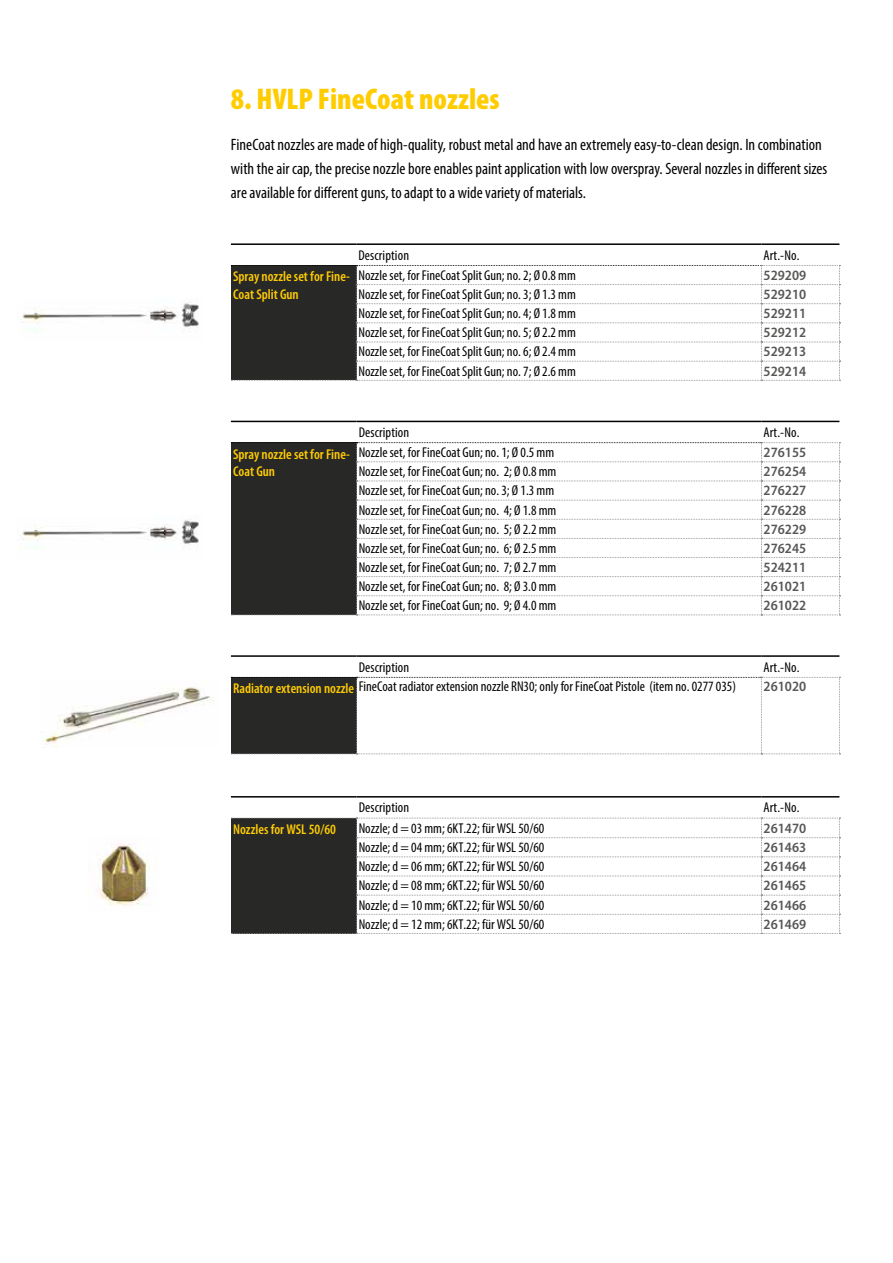
<style>
.page{position:relative;width:893px;height:1263px;background:#fff}
.page>*{position:absolute;margin:0;border:0;box-sizing:border-box;transform-origin:0 0}
.t1{font:900 condensed 30px "Myriad Pro";color:#fc0}
.t2{font:condensed 16.5px/24px "Myriad Pro";color:#000}
.t3{font:condensed 14.25px "Myriad Pro";color:#000}
.t4{font:600 semi-condensed 14.25px "Myriad Pro";color:#575756}
.t5{font:600 condensed 14.25px/17.1px "Myriad Pro";color:#fc0}
.s1{font-weight:600;color:#fc0}
</style>
<div class="page">
<hr style="left:231px;top:796px;width:126px;height:1px;background:#000">
<hr style="left:357px;top:796px;width:404px;height:1px;background:#000">
<hr style="left:761px;top:796px;width:78px;height:1px;background:#000">
<svg style="left:231px;top:818px;width:609px;height:116px"></svg>
<img style="left:89px;top:844px;width:60px;height:62px">
<hr style="left:231px;top:243px;width:125px;height:2px;background:#000">
<hr style="left:356px;top:243px;width:405px;height:2px;background:#000">
<hr style="left:761px;top:243px;width:78px;height:2px;background:#000">
<svg style="left:231px;top:265px;width:609px;height:116px"></svg>
<img style="left:22px;top:301px;width:177px;height:31px">
<hr style="left:231px;top:421px;width:126px;height:1px;background:#000">
<hr style="left:357px;top:421px;width:404px;height:1px;background:#000">
<hr style="left:761px;top:421px;width:78px;height:1px;background:#000">
<svg style="left:231px;top:442px;width:609px;height:173px"></svg>
<img style="left:22px;top:518px;width:177px;height:31px">
<hr style="left:231px;top:655px;width:126px;height:2px;background:#000">
<hr style="left:357px;top:655px;width:404px;height:2px;background:#000">
<hr style="left:761px;top:655px;width:78px;height:2px;background:#000">
<svg style="left:231px;top:677px;width:609px;height:77px"></svg>
<img style="left:41px;top:687px;width:173px;height:60px">
<h1 class="t1" style="left:231px;top:80px;width:270px">8. HVLP FineCoat nozzles</h1>
<p class="t2" style="left:231px;top:133px;width:598px">FineCoat nozzles are made of high-quality, robust metal and have an extremely easy-to-clean design. In combination with the air cap, the precise nozzle bore enables paint application with low overspray. Several nozzles in different sizes are available for different guns, to adapt to a wide variety of materials.</p>
<p class="t3" style="left:358px;top:246px;width:52px">Description</p>
<p class="t3" style="left:764px;top:246px;width:37px">Art.-No.</p>
<p class="t5" style="left:233px;top:268px;width:118px">Spray nozzle set for Fine-<br>Coat Split Gun</p>
<p class="t3" style="left:358px;top:266px;width:219px">Nozzle set, for FineCoat Split Gun; no. 2; Ø 0.8 mm</p>
<p class="t4" style="left:764px;top:266px;width:44px">529209</p>
<p class="t3" style="left:358px;top:286px;width:219px">Nozzle set, for FineCoat Split Gun; no. 3; Ø 1.3 mm</p>
<p class="t4" style="left:764px;top:285px;width:44px">529210</p>
<p class="t3" style="left:358px;top:305px;width:219px">Nozzle set, for FineCoat Split Gun; no. 4; Ø 1.8 mm</p>
<p class="t4" style="left:764px;top:304px;width:44px">529211</p>
<p class="t3" style="left:358px;top:324px;width:219px">Nozzle set, for FineCoat Split Gun; no. 5; Ø 2.2 mm</p>
<p class="t4" style="left:764px;top:324px;width:44px">529212</p>
<p class="t3" style="left:358px;top:343px;width:219px">Nozzle set, for FineCoat Split Gun; no. 6; Ø 2.4 mm</p>
<p class="t4" style="left:764px;top:343px;width:44px">529213</p>
<p class="t3" style="left:358px;top:362px;width:219px">Nozzle set, for FineCoat Split Gun; no. 7; Ø 2.6 mm</p>
<p class="t4" style="left:764px;top:362px;width:44px">529214</p>
<p class="t3" style="left:359px;top:423px;width:52px">Description</p>
<p class="t3" style="left:764px;top:423px;width:37px">Art.-No.</p>
<p class="t5" style="left:233px;top:445px;width:118px">Spray nozzle set for Fine-<br>Coat Gun</p>
<p class="t3" style="left:359px;top:444px;width:197px">Nozzle set, for FineCoat Gun; no. 1; Ø 0.5 mm</p>
<p class="t4" style="left:764px;top:443px;width:44px">276155</p>
<p class="t3" style="left:359px;top:463px;width:199px">Nozzle set, for FineCoat Gun; no. 2; Ø 0.8 mm</p>
<p class="t4" style="left:764px;top:462px;width:44px">276254</p>
<p class="t3" style="left:359px;top:482px;width:197px">Nozzle set, for FineCoat Gun; no. 3; Ø 1.3 mm</p>
<p class="t4" style="left:764px;top:482px;width:44px">276227</p>
<p class="t3" style="left:359px;top:501px;width:199px">Nozzle set, for FineCoat Gun; no. 4; Ø 1.8 mm</p>
<p class="t4" style="left:764px;top:501px;width:44px">276228</p>
<p class="t3" style="left:359px;top:520px;width:199px">Nozzle set, for FineCoat Gun; no. 5; Ø 2.2 mm</p>
<p class="t4" style="left:764px;top:520px;width:44px">276229</p>
<p class="t3" style="left:359px;top:539px;width:199px">Nozzle set, for FineCoat Gun; no. 6; Ø 2.5 mm</p>
<p class="t4" style="left:764px;top:539px;width:44px">276245</p>
<p class="t3" style="left:359px;top:559px;width:199px">Nozzle set, for FineCoat Gun; no. 7; Ø 2.7 mm</p>
<p class="t4" style="left:764px;top:558px;width:44px">524211</p>
<p class="t3" style="left:359px;top:578px;width:199px">Nozzle set, for FineCoat Gun; no. 8; Ø 3.0 mm</p>
<p class="t4" style="left:764px;top:577px;width:44px">261021</p>
<p class="t3" style="left:359px;top:597px;width:199px">Nozzle set, for FineCoat Gun; no. 9; Ø 4.0 mm</p>
<p class="t4" style="left:764px;top:596px;width:44px">261022</p>
<p class="t3" style="left:359px;top:658px;width:52px">Description</p>
<p class="t3" style="left:764px;top:658px;width:37px">Art.-No.</p>
<p class="t3" style="left:233px;top:678px;width:504px"><span class="s1">Radiator extension nozzle</span> FineCoat radiator extension nozzle RN30; only for FineCoat Pistole (item no. 0277 035)</p>
<p class="t4" style="left:764px;top:677px;width:44px">261020</p>
<p class="t3" style="left:359px;top:799px;width:52px">Description</p>
<p class="t3" style="left:764px;top:799px;width:37px">Art.-No.</p>
<p class="t5" style="left:233px;top:820px;width:104px">Nozzles for WSL 50/60</p>
<p class="t3" style="left:359px;top:819px;width:187px">Nozzle; d = 03 mm; 6KT.22; für WSL 50/60</p>
<p class="t4" style="left:764px;top:819px;width:44px">261470</p>
<p class="t3" style="left:359px;top:839px;width:187px">Nozzle; d = 04 mm; 6KT.22; für WSL 50/60</p>
<p class="t4" style="left:764px;top:838px;width:44px">261463</p>
<p class="t3" style="left:359px;top:858px;width:187px">Nozzle; d = 06 mm; 6KT.22; für WSL 50/60</p>
<p class="t4" style="left:764px;top:857px;width:44px">261464</p>
<p class="t3" style="left:359px;top:877px;width:187px">Nozzle; d = 08 mm; 6KT.22; für WSL 50/60</p>
<p class="t4" style="left:764px;top:877px;width:44px">261465</p>
<p class="t3" style="left:359px;top:896px;width:187px">Nozzle; d = 10 mm; 6KT.22; für WSL 50/60</p>
<p class="t4" style="left:764px;top:896px;width:44px">261466</p>
<p class="t3" style="left:359px;top:915px;width:187px">Nozzle; d = 12 mm; 6KT.22; für WSL 50/60</p>
<p class="t4" style="left:764px;top:915px;width:44px">261469</p>
</div>
